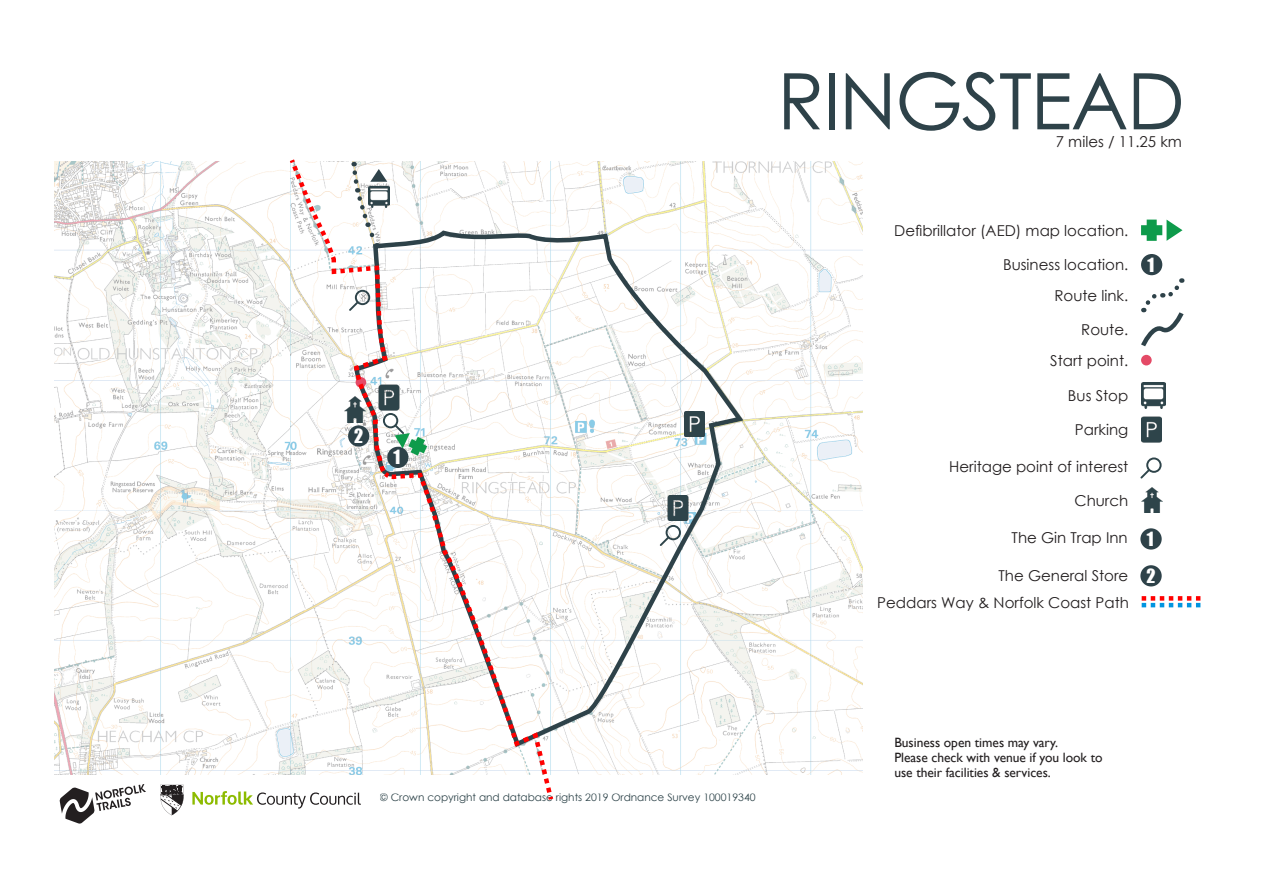
<style>
.page{position:relative;width:1263px;height:893px;background:#fff}
.page>*{position:absolute;margin:0;border:0;box-sizing:border-box;transform-origin:0 0}
.t1{font:78px "Century Gothic";letter-spacing:-.02em;color:#2e4249}
.t2{font:18px "Impact";color:#fff}
.t3{font:15px "Century Gothic";color:#231f20}
.t4{font:13.5px "Gill Sans";letter-spacing:-.005em;color:#231f20}
.t5{font:10.5px "Century Gothic";color:#2d4349}
</style>
<div class="page">
<img style="left:54px;top:161px;width:809px;height:614px">
<svg style="left:556px;top:228px;width:191px;height:522px"></svg>
<svg style="left:160px;top:785px;width:24px;height:30px"></svg>
<svg style="left:60px;top:784px;width:86px;height:39px"></svg>
<svg style="left:1141px;top:220px;width:41px;height:21px"></svg>
<svg style="left:1141px;top:278px;width:44px;height:69px"></svg>
<div style="left:1141px;top:254px;width:21px;height:21px;background:#2e4249;border-radius:50%"></div>
<div style="left:1141px;top:355px;width:11px;height:10px;background:#e44a66;border-radius:50%"></div>
<img style="left:1141px;top:383px;width:25px;height:25px">
<img style="left:1141px;top:417px;width:21px;height:25px">
<img style="left:1141px;top:487px;width:21px;height:26px">
<div style="left:1140px;top:528px;width:22px;height:22px;background:#2e4249;border-radius:50%"></div>
<div style="left:1140px;top:565px;width:22px;height:21px;background:#2e4249;border-radius:50%"></div>
<svg style="left:660px;top:525px;width:21px;height:21px"></svg>
<img style="left:684px;top:411px;width:21px;height:26px">
<img style="left:667px;top:495px;width:21px;height:26px">
<svg style="left:192px;top:264px;width:111px;height:545px"></svg>
<svg style="left:286px;top:159px;width:270px;height:646px"></svg>
<svg style="left:1142px;top:596px;width:58px;height:11px"></svg>
<svg style="left:1140px;top:457px;width:21px;height:22px"></svg>
<p class="t2" style="left:354px;top:422px;width:11px">2</p>
<p class="t2" style="left:394px;top:443px;width:8px">1</p>
<p class="t1" style="left:777px;top:47px;width:409px">RINGSTEAD</p>
<p class="t3" style="left:1056px;top:131px;width:128px">7 miles / 11.25 km</p>
<p class="t3" style="left:894px;top:220px;width:235px">Defibrillator (AED) map location.</p>
<p class="t3" style="left:1003px;top:254px;width:127px">Business location.</p>
<p class="t3" style="left:1054px;top:285px;width:75px">Route link.</p>
<p class="t3" style="left:1081px;top:319px;width:49px">Route.</p>
<p class="t3" style="left:1050px;top:350px;width:79px">Start point.</p>
<p class="t3" style="left:1068px;top:385px;width:62px">Bus Stop</p>
<p class="t3" style="left:1075px;top:419px;width:55px">Parking</p>
<p class="t3" style="left:949px;top:456px;width:181px">Heritage point of interest</p>
<p class="t3" style="left:1074px;top:490px;width:55px">Church</p>
<p class="t3" style="left:1011px;top:527px;width:118px">The Gin Trap Inn</p>
<p class="t3" style="left:998px;top:566px;width:131px">The General Store</p>
<p class="t3" style="left:877px;top:592px;width:253px">Peddars Way &amp; Norfolk Coast Path</p>
<p class="t2" style="left:1147px;top:251px;width:8px">1</p>
<p class="t2" style="left:1147px;top:525px;width:8px">1</p>
<p class="t2" style="left:1146px;top:562px;width:11px">2</p>
<p class="t5" style="left:380px;top:790px;width:377px">© Crown copyright and database rights 2019 Ordnance Survey 100019340</p>
<p class="t4" style="left:894px;top:734px;width:165px">Business open times may vary.</p>
<p class="t4" style="left:894px;top:749px;width:210px">Please check with venue if you look to</p>
<p class="t4" style="left:894px;top:764px;width:158px">use their facilities &amp; services.</p>
</div>
